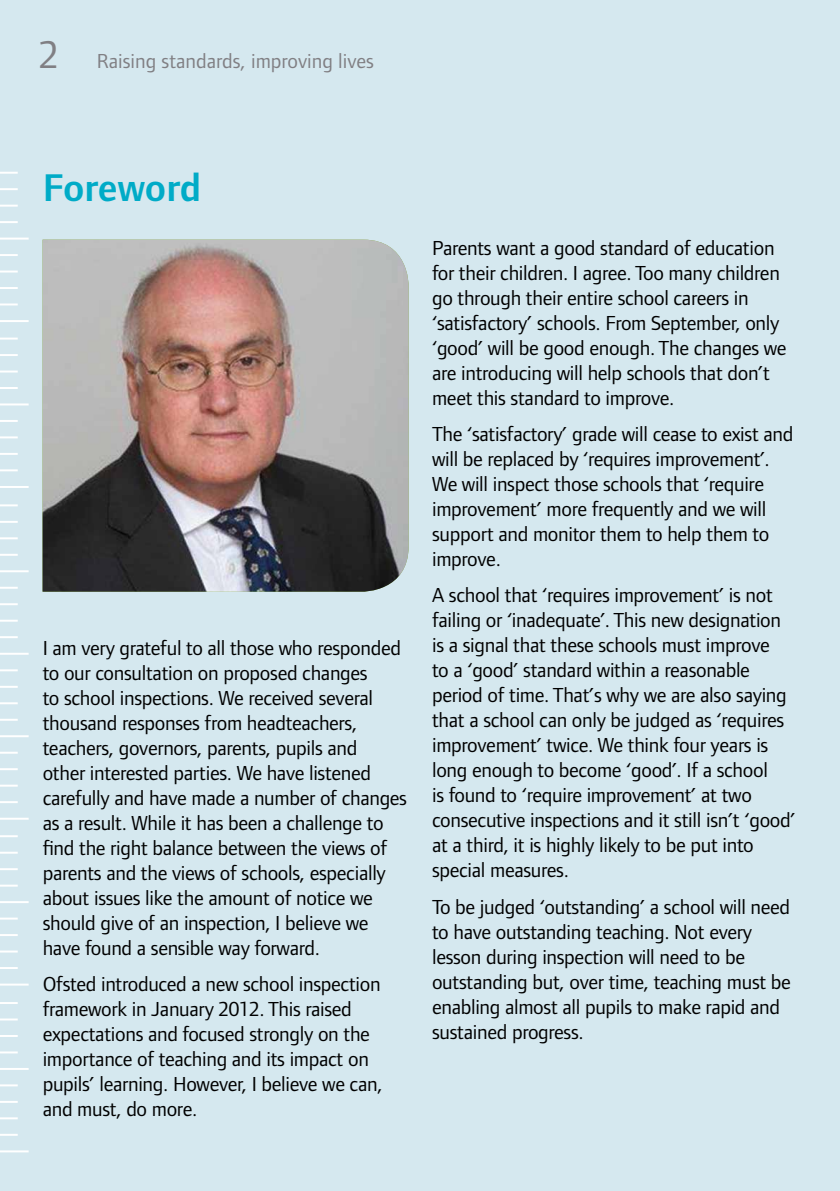
<style>
.page{position:relative;width:840px;height:1191px;background:#fff}
.page>*{position:absolute;margin:0;border:0;box-sizing:border-box;transform-origin:0 0}
.t1{font:600 40px "Foundry Form Sans";color:#00abc7}
.t2{font:21px/25px "Foundry Form Sans";letter-spacing:-.015em;color:#000}
.t3{font:21px "Foundry Form Sans";color:#807f83}
.s1{font-size:40px}
</style>
<div class="page">
<div style="left:0;top:0;width:839px;height:1191px;background:#d5e8ef"></div>
<img style="left:43px;top:240px;width:365px;height:351px">
<svg style="left:0;top:172px;width:18px;height:2px"></svg>
<svg style="left:0;top:337px;width:18px;height:2px"></svg>
<svg style="left:0;top:504px;width:18px;height:2px"></svg>
<svg style="left:0;top:669px;width:18px;height:2px"></svg>
<svg style="left:0;top:835px;width:18px;height:2px"></svg>
<svg style="left:0;top:1002px;width:18px;height:2px"></svg>
<svg style="left:0;top:188px;width:18px;height:2px"></svg>
<svg style="left:0;top:354px;width:18px;height:2px"></svg>
<svg style="left:0;top:521px;width:18px;height:2px"></svg>
<svg style="left:0;top:686px;width:18px;height:2px"></svg>
<svg style="left:0;top:851px;width:18px;height:2px"></svg>
<svg style="left:0;top:1018px;width:18px;height:2px"></svg>
<svg style="left:0;top:205px;width:18px;height:2px"></svg>
<svg style="left:0;top:370px;width:18px;height:2px"></svg>
<svg style="left:0;top:537px;width:18px;height:2px"></svg>
<svg style="left:0;top:702px;width:18px;height:2px"></svg>
<svg style="left:0;top:868px;width:18px;height:2px"></svg>
<svg style="left:0;top:1035px;width:18px;height:2px"></svg>
<svg style="left:0;top:221px;width:18px;height:2px"></svg>
<svg style="left:0;top:387px;width:18px;height:2px"></svg>
<svg style="left:0;top:554px;width:18px;height:2px"></svg>
<svg style="left:0;top:719px;width:18px;height:2px"></svg>
<svg style="left:0;top:884px;width:18px;height:2px"></svg>
<svg style="left:0;top:1051px;width:18px;height:2px"></svg>
<hr style="left:0;top:238px;width:29px;height:2px;background:#fff">
<hr style="left:0;top:403px;width:29px;height:2px;background:#fff">
<hr style="left:0;top:570px;width:29px;height:2px;background:#fff">
<hr style="left:0;top:735px;width:29px;height:2px;background:#fff">
<hr style="left:0;top:901px;width:29px;height:2px;background:#fff">
<hr style="left:0;top:1068px;width:29px;height:2px;background:#fff">
<hr style="left:0;top:320px;width:29px;height:2px;background:#fff">
<hr style="left:0;top:486px;width:29px;height:2px;background:#fff">
<hr style="left:0;top:653px;width:29px;height:2px;background:#fff">
<hr style="left:0;top:817px;width:29px;height:2px;background:#fff">
<hr style="left:0;top:983px;width:29px;height:2px;background:#fff">
<hr style="left:0;top:1150px;width:29px;height:2px;background:#fff">
<svg style="left:0;top:254px;width:18px;height:2px"></svg>
<svg style="left:0;top:420px;width:18px;height:2px"></svg>
<svg style="left:0;top:587px;width:18px;height:2px"></svg>
<svg style="left:0;top:751px;width:18px;height:2px"></svg>
<svg style="left:0;top:917px;width:18px;height:2px"></svg>
<svg style="left:0;top:1084px;width:18px;height:2px"></svg>
<svg style="left:0;top:270px;width:18px;height:2px"></svg>
<svg style="left:0;top:436px;width:18px;height:2px"></svg>
<svg style="left:0;top:603px;width:18px;height:2px"></svg>
<svg style="left:0;top:768px;width:18px;height:2px"></svg>
<svg style="left:0;top:934px;width:18px;height:2px"></svg>
<svg style="left:0;top:1101px;width:18px;height:1px"></svg>
<svg style="left:0;top:287px;width:18px;height:2px"></svg>
<svg style="left:0;top:453px;width:18px;height:2px"></svg>
<svg style="left:0;top:619px;width:18px;height:2px"></svg>
<svg style="left:0;top:784px;width:18px;height:2px"></svg>
<svg style="left:0;top:950px;width:18px;height:2px"></svg>
<svg style="left:0;top:1117px;width:18px;height:2px"></svg>
<svg style="left:0;top:303px;width:18px;height:2px"></svg>
<svg style="left:0;top:469px;width:18px;height:2px"></svg>
<svg style="left:0;top:636px;width:18px;height:2px"></svg>
<svg style="left:0;top:801px;width:18px;height:2px"></svg>
<svg style="left:0;top:967px;width:18px;height:2px"></svg>
<svg style="left:0;top:1134px;width:18px;height:1px"></svg>
<p class="t3" style="left:39px;top:49px;width:336px"><span class="s1">2</span> Raising standards, improving lives</p>
<h1 class="t1" style="left:43px;top:165px;width:160px">Foreword</h1>
<p class="t2" style="left:43px;top:635px;width:365px">I am very grateful to all those who responded to our consultation on proposed changes<br>to school inspections. We received several thousand responses from headteachers, teachers, governors, parents, pupils and<br>other interested parties. We have listened carefully and have made a number of changes as a result. While it has been a challenge to find the right balance between the views of parents and the views of schools, especially about issues like the amount of notice we should give of an inspection, I believe we have found a sensible way forward.</p>
<p class="t2" style="left:43px;top:971px;width:341px">Ofsted introduced a new school inspection framework in January 2012. This raised expectations and focused strongly on the importance of teaching and its impact on pupils’ learning. However, I believe we can, and must, do more.</p>
<p class="t2" style="left:432px;top:235px;width:356px">Parents want a good standard of education for their children. I agree. Too many children go through their entire school careers in ‘satisfactory’ schools. From September, only ‘good’ will be good enough. The changes we are introducing will help schools that don’t meet this standard to improve.</p>
<p class="t2" style="left:432px;top:421px;width:362px">The ‘satisfactory’ grade will cease to exist and will be replaced by ‘requires improvement’.<br>We will inspect those schools that ‘require improvement’ more frequently and we will support and monitor them to help them to improve.</p>
<p class="t2" style="left:432px;top:582px;width:365px">A school that ‘requires improvement’ is not failing or ‘inadequate’. This new designation is a signal that these schools must improve<br>to a ‘good’ standard within a reasonable period of time. That’s why we are also saying that a school can only be judged as ‘requires improvement’ twice. We think four years is long enough to become ‘good’. If a school<br>is found to ‘require improvement’ at two consecutive inspections and it still isn’t ‘good’ at a third, it is highly likely to be put into special measures.</p>
<p class="t2" style="left:432px;top:893px;width:360px">To be judged ‘outstanding’ a school will need to have outstanding teaching. Not every lesson during inspection will need to be outstanding but, over time, teaching must be enabling almost all pupils to make rapid and sustained progress.</p>
</div>
